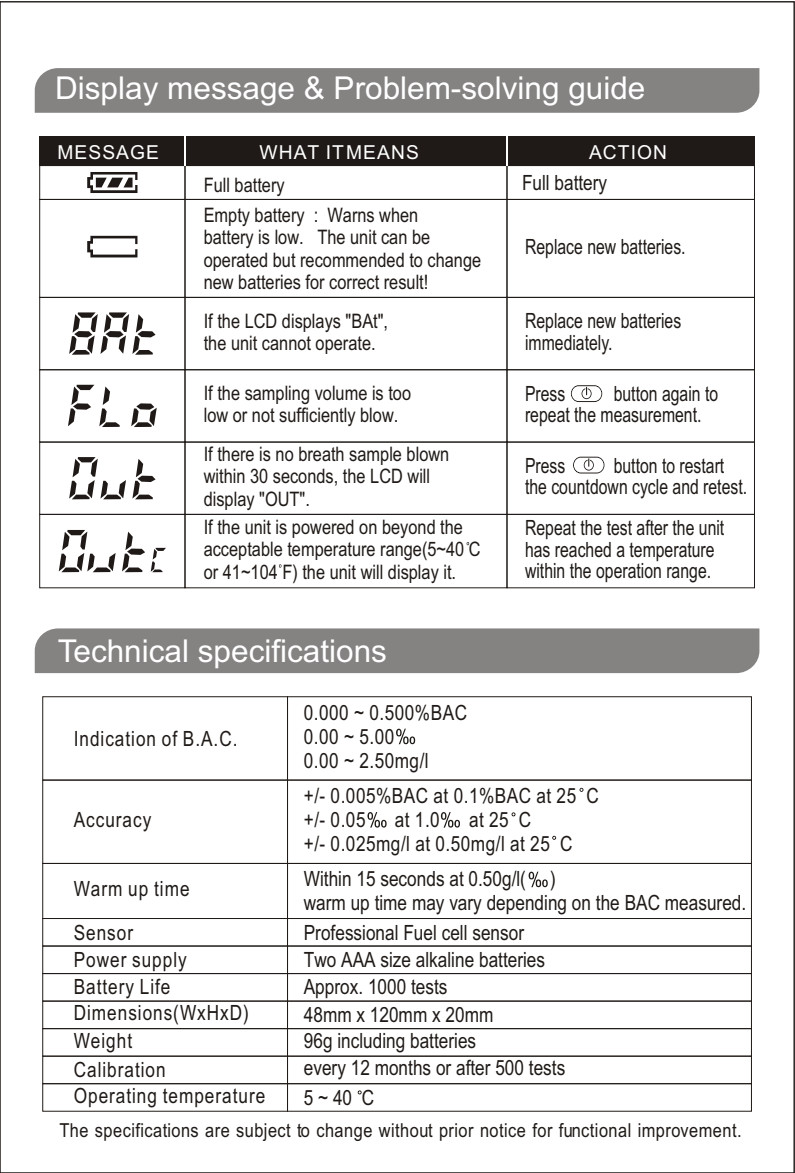
<style>
.page{position:relative;width:795px;height:1173px;background:#fff}
.page>*{position:absolute;margin:0;border:0;box-sizing:border-box;transform-origin:0 0}
.t1{font:31.5px "Arial";color:#fff}
.t2{font:21px/27.7px "Arial Narrow";color:#1f1a17}
.t3{font:21px/21.3px "Arial Narrow";color:#1f1a17;scale:.92 1}
.t4{font:21px/26.9px "Arial Narrow";letter-spacing:.045em;color:#1f1a17}
.t5{font:21px/23.8px "Arial Narrow";letter-spacing:.025em;color:#1f1a17}
.t6{font:19.95px/22.8px "Arial Narrow";color:#1f1a17}
.t7{font:19.25px "Arial Narrow";letter-spacing:.025em;color:#1f1a17;scale:1.04 1}
.t8{font:19.25px "Arial";letter-spacing:.055em;color:#fff}
</style>
<div class="page">
<div style="left:35px;top:68px;width:724px;height:45px;background:#858282"></div>
<div style="left:35px;top:628px;width:724px;height:45px;background:#858282"></div>
<div style="left:40px;top:137px;width:145px;height:29px;background:#1f1a17"></div>
<div style="left:39px;top:165px;width:146px;height:35px;border:1px solid #1f1a17"></div>
<div style="left:185px;top:137px;width:322px;height:29px;background:#1f1a17"></div>
<div style="left:507px;top:137px;width:247px;height:29px;background:#1f1a17"></div>
<hr style="left:184px;top:135px;width:2px;height:31px;background:#fff">
<hr style="left:506px;top:135px;width:2px;height:31px;background:#fff">
<svg style="left:87px;top:172px;width:50px;height:21px"></svg>
<div style="left:42px;top:945px;width:246px;height:29px;border:1px solid #1f1a17"></div>
<div style="left:42px;top:973px;width:246px;height:28px;border:1px solid #1f1a17"></div>
<div style="left:42px;top:1000px;width:246px;height:29px;border:1px solid #1f1a17"></div>
<div style="left:42px;top:1028px;width:246px;height:28px;border:1px solid #1f1a17"></div>
<div style="left:42px;top:1055px;width:246px;height:29px;border:1px solid #1f1a17"></div>
<div style="left:42px;top:1083px;width:246px;height:28px;border:1px solid #1f1a17"></div>
<div style="left:287px;top:945px;width:464px;height:29px;border:1px solid #1f1a17"></div>
<div style="left:287px;top:973px;width:464px;height:28px;border:1px solid #1f1a17"></div>
<div style="left:287px;top:1000px;width:464px;height:29px;border:1px solid #1f1a17"></div>
<div style="left:287px;top:1028px;width:464px;height:28px;border:1px solid #1f1a17"></div>
<div style="left:287px;top:1055px;width:464px;height:29px;border:1px solid #1f1a17"></div>
<div style="left:287px;top:1083px;width:464px;height:28px;border:1px solid #1f1a17"></div>
<svg style="left:357px;top:1090px;width:4px;height:4px"></svg>
<svg style="left:42px;top:696px;width:710px;height:223px"></svg>
<svg style="left:39px;top:199px;width:716px;height:389px"></svg>
<h1 class="t1" style="left:55px;top:76px;width:591px">Display message &amp; Problem-solving guide</h1>
<p class="t8" style="left:57px;top:145px;width:103px">MESSAGE</p>
<p class="t8" style="left:259px;top:145px;width:161px">WHAT IT MEANS</p>
<p class="t8" style="left:589px;top:145px;width:80px">ACTION</p>
<p class="t6" style="left:204px;top:172px;width:216px;line-height:29.8px">Full battery<br>Empty battery : Warns when</p>
<p class="t6" style="left:204px;top:227px;width:279px">battery is low. The unit can be operated but recommended to change new batteries for correct result!</p>
<p class="t6" style="left:204px;top:311px;width:186px">If the LCD displays "BAt", the unit cannot operate.</p>
<p class="t6" style="left:204px;top:383px;width:209px">If the sampling volume is too low or not sufficiently blow.</p>
<p class="t6" style="left:204px;top:444px;width:247px">If there is no breath sample blown within 30 seconds, the LCD will display "OUT".</p>
<p class="t6" style="left:204px;top:517px;width:278px">If the unit is powered on beyond the acceptable temperature range(5~40 C or 41~104 F) the unit will display it.</p>
<p class="t2" style="left:522px;top:171px;width:87px">Full battery</p>
<p class="t3" style="left:525px;top:238px;width:176px">Replace new batteries.</p>
<p class="t3" style="left:525px;top:312px;width:171px">Replace new batteries immediately.</p>
<p class="t3" style="left:525px;top:384px;width:45px">Press</p>
<p class="t3" style="left:525px;top:384px;width:211px;text-indent:89px">button again to repeat the measurement.</p>
<p class="t3" style="left:525px;top:457px;width:45px">Press</p>
<p class="t3" style="left:525px;top:457px;width:243px;text-indent:89px">button to restart the countdown cycle and retest.</p>
<p class="t3" style="left:525px;top:519px;width:218px">Repeat the test after the unit has reached a temperature within the operation range.</p>
<h1 class="t1" style="left:58px;top:639px;width:331px">Technical specifications</h1>
<p class="t4" style="left:74px;top:727px;width:165px">Indication of B.A.C.</p>
<p class="t4" style="left:74px;top:808px;width:79px">Accuracy</p>
<p class="t5" style="left:304px;top:702px;width:165px">0.000 ~ 0.500%BAC<br>0.00 ~ 5.00<br>0.00 ~ 2.50mg/l</p>
<p class="t5" style="left:304px;top:786px;width:296px">+/- 0.005%BAC at 0.1%BAC at 25 C +/- 0.05</p>
<p class="t5" style="left:304px;top:810px;width:270px;text-indent:165px">at 25 C<br>+/- 0.025mg/l at 0.50mg/l at 25 C</p>
<p class="t2" style="left:395px;top:808px;width:46px">at 1.0</p>
<p class="t2" style="left:304px;top:868px;width:444px;line-height:23.8px">Within 15 seconds at 0.50g/l( )<br>warm up time may vary depending on the BAC measured.</p>
<p class="t2" style="left:304px;top:920px;width:243px">Professional Fuel cell sensor<br>Two AAA size alkaline batteries<br>Approx. 1000 tests<br>48mm x 120mm x 20mm</p>
<p class="t2" style="left:304px;top:1028px;width:263px;line-height:28.7px">96g including batteries<br>every 12 months or after 500 tests<br>5 ~ 40 C</p>
<p class="t4" style="left:74px;top:869px;width:117px;line-height:43.4px">Warm up time<br>Sensor</p>
<p class="t4" style="left:74px;top:948px;width:177px">Power supply<br>Battery Life<br>Dimensions(WxHxD)<br>Weight</p>
<p class="t4" style="left:74px;top:1059px;width:193px;line-height:25.6px">Calibration<br>Operating temperature</p>
<p class="t7" style="left:59px;top:1123px;width:657px">The specifications are subject to change without prior notice for functional improvement.</p>
</div>
